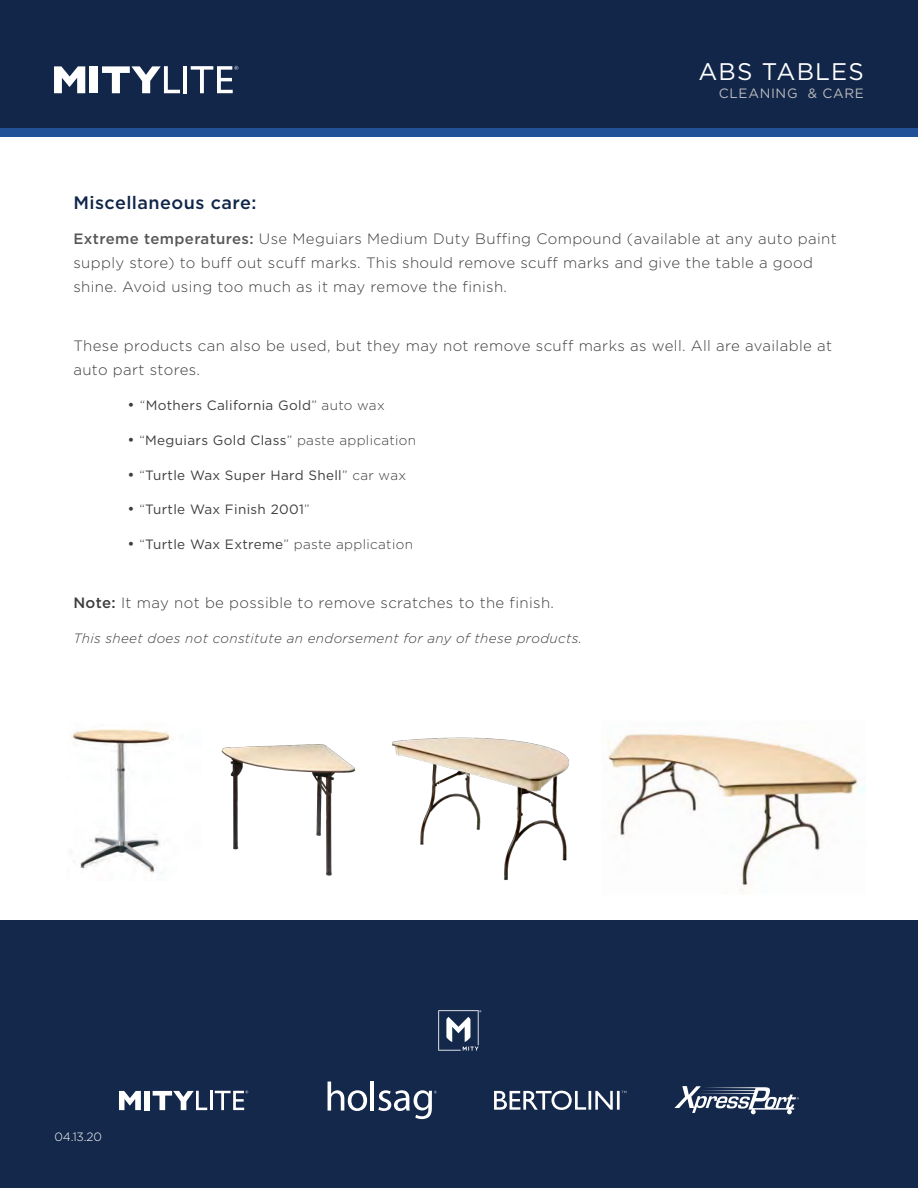
<style>
.page{position:relative;width:918px;height:1188px;background:#fff}
.page>*{position:absolute;margin:0;border:0;box-sizing:border-box;transform-origin:0 0}
.Header_Header{font:24px "Gotham";letter-spacing:.05em;color:#fff}
.t1{font:500 18px "Gotham";letter-spacing:.025em;color:#102649}
.t2{font:300 15px/24px "Gotham";letter-spacing:.025em;color:#3e3e3f}
.t3{font:13.5px "Gotham";letter-spacing:.025em;color:#3e3e3f}
.t4{font:300 13.5px "Gotham";letter-spacing:.025em;color:#3e3e3f}
.t5{font:italic 300 13.5px "Gotham";letter-spacing:.025em;color:#3e3e3f}
.Header_Header-2{font:13.5px "Gotham";letter-spacing:.05em;color:#babbbe}
.t6{font:300 12px "Gotham";color:#fff}
.s1{font-weight:500;color:#57585a}
.s2{font-size:15px}
.s3{font-weight:300}
.s4{font-weight:400;font-size:15px}
.s5{font-weight:400}
.s6{font-weight:500}
</style>
<div class="page">
<div style="left:0;top:0;width:918px;height:129px;background:#122649"></div>
<div style="left:0;top:128px;width:918px;height:9px;background:#225198"></div>
<svg style="left:54px;top:66px;width:31px;height:27px"></svg>
<div style="left:90px;top:66px;width:8px;height:27px;background:#fff"></div>
<svg style="left:102px;top:66px;width:78px;height:27px"></svg>
<hr style="left:183px;top:66px;width:4px;height:27px;background:#fff">
<svg style="left:191px;top:66px;width:47px;height:27px"></svg>
<div style="left:0;top:921px;width:918px;height:267px;background:#14284b"></div>
<svg style="left:119px;top:1091px;width:22px;height:19px"></svg>
<div style="left:144px;top:1091px;width:6px;height:19px;background:#fff"></div>
<svg style="left:153px;top:1091px;width:95px;height:19px"></svg>
<svg style="left:328px;top:1082px;width:39px;height:29px"></svg>
<hr style="left:370px;top:1082px;width:4px;height:29px;background:#fff">
<svg style="left:378px;top:1090px;width:248px;height:30px"></svg>
<svg style="left:674px;top:1086px;width:125px;height:28px"></svg>
<svg style="left:438px;top:1010px;width:43px;height:41px"></svg>
<img style="left:70px;top:729px;width:103px;height:144px">
<img style="left:221px;top:744px;width:134px;height:132px">
<img style="left:391px;top:737px;width:178px;height:144px">
<img style="left:607px;top:733px;width:259px;height:158px">
<p class="Header_Header" style="left:698px;top:56px;width:167px">ABS TABLES</p>
<p class="Header_Header-2" style="left:719px;top:85px;width:146px">CLEANING &amp; CARE</p>
<p class="t1" style="left:73px;top:191px;width:184px">Miscellaneous care:</p>
<p class="t2" style="left:73px;top:226px;width:765px"><span class="s1">Extreme temperatures:</span> Use Meguiars Medium Duty Buffing Compound (available at any auto paint supply store) to buff out scuff marks. This should remove scuff marks and give the table a good shine. Avoid using too much as it may remove the finish.</p>
<p class="t2" style="left:73px;top:334px;width:760px">These products can also be used, but they may not remove scuff marks as well. All are available at auto part stores.</p>
<p class="t3" style="left:127px;top:397px;width:259px"><span class="s2">•</span> <span class="s3">“</span>Mothers California Gold<span class="s3">” auto wax</span></p>
<p class="t4" style="left:127px;top:432px;width:290px"><span class="s4">•</span> “<span class="s5">Meguiars Gold Class</span>” paste application</p>
<p class="t3" style="left:127px;top:466px;width:280px"><span class="s2">•</span> <span class="s3">“</span>Turtle Wax Super Hard Shell<span class="s3">” car wax</span></p>
<p class="t3" style="left:127px;top:501px;width:184px"><span class="s2">•</span> <span class="s3">“</span>Turtle Wax Finish 2001<span class="s3">”</span></p>
<p class="t4" style="left:127px;top:536px;width:287px"><span class="s4">•</span> “<span class="s5">Turtle Wax Extreme</span>” paste application</p>
<p class="t2" style="left:73px;top:591px;width:482px"><span class="s6">Note:</span> It may not be possible to remove scratches to the finish.</p>
<p class="t5" style="left:73px;top:630px;width:510px">This sheet does not constitute an endorsement for any of these products.</p>
<p class="t6" style="left:54px;top:1129px;width:49px">04.13.20</p>
</div>
